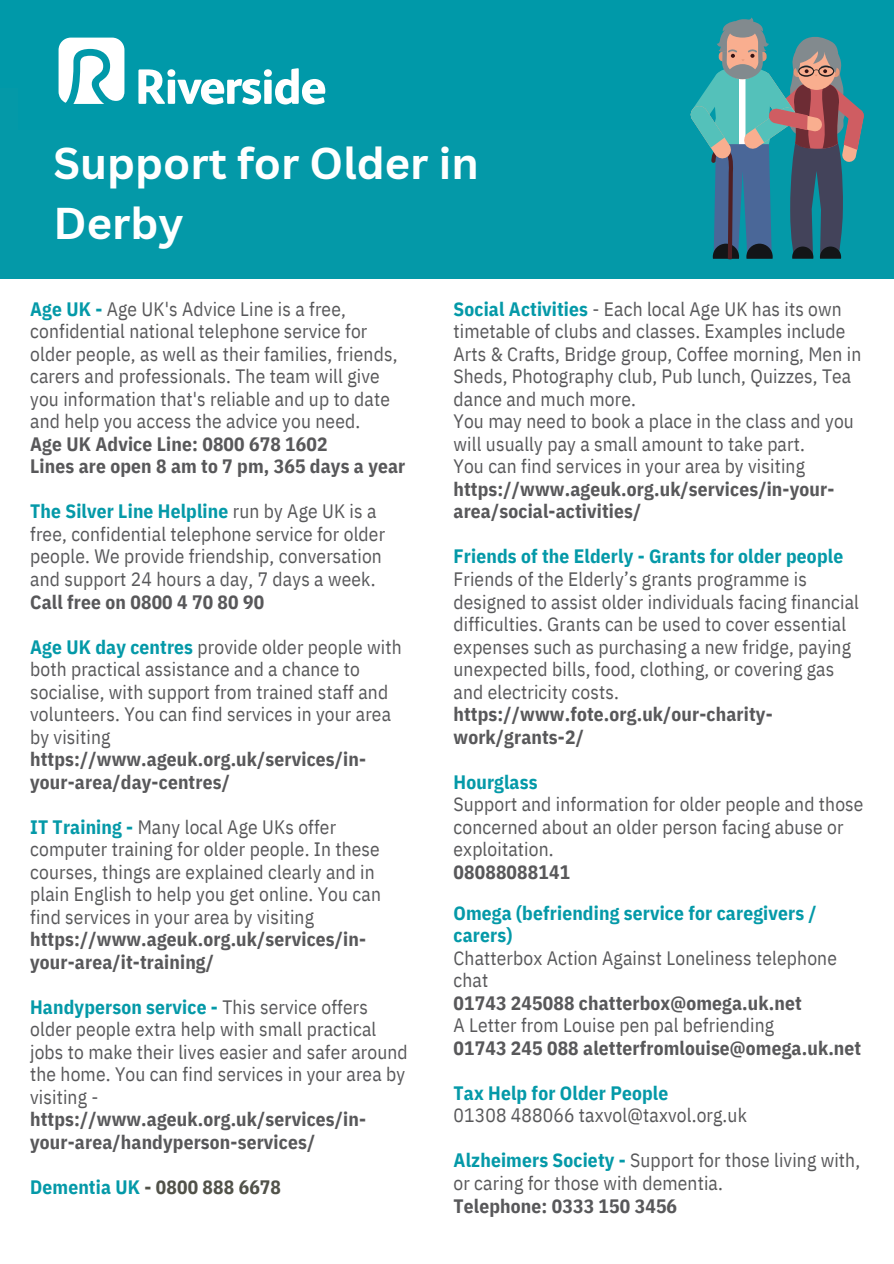
<style>
.page{position:relative;width:894px;height:1264px;background:#fff}
.page>*{position:absolute;margin:0;border:0;box-sizing:border-box;transform-origin:0 0}
.t1{font:700 43.35px/59.7px "Canva Sans";color:#fff}
.t2{font:19.35px/22.5px "IBM Plex Sans Cond";letter-spacing:.01em;color:#58585a}
.t3{font:700 19.35px/22.5px "IBM Plex Sans Cond";letter-spacing:.01em;color:#58585a}
.t4{font:700 19.35px/22.5px "IBM Plex Sans Cond";letter-spacing:.01em;color:#0499a8}
.t5{font:700 19.35px "IBM Plex Sans Cond";letter-spacing:.01em;color:#515249}
.s1{font-weight:700;color:#0499a8}
.s2{color:#0499a8}
</style>
<div class="page">
<div style="left:0;top:88px;width:893px;height:191px;background:#0499a8"></div>
<div style="left:18px;top:0;width:875px;height:157px;background:#0099a9"></div>
<svg style="left:58px;top:37px;width:267px;height:67px"></svg>
<div style="left:0;top:131px;width:893px;height:144px;background:#0499a8"></div>
<svg style="left:690px;top:17px;width:174px;height:243px"></svg>
<p class="t1" style="left:54px;top:132px;width:426px">Support for Older in<br>Derby</p>
<p class="t2" style="left:30px;top:297px;width:369px"><span class="s1">Age UK -</span> Age UK's Advice Line is a free, confidential national telephone service for older people, as well as their families, friends, carers and professionals. The team will give you information that's reliable and up to date and help you access the advice you need.</p>
<p class="t3" style="left:30px;top:432px;width:376px">Age UK Advice Line: 0800 678 1602<br>Lines are open 8 am to 7 pm, 365 days a year</p>
<p class="t2" style="left:30px;top:500px;width:356px"><span class="s1">The Silver Line Helpline</span> run by Age UK is a free, confidential telephone service for older people. We provide friendship, conversation and support 24 hours a day, 7 days a week.</p>
<p class="t3" style="left:30px;top:590px;width:235px">Call free on 0800 4 70 80 90</p>
<p class="t2" style="left:30px;top:635px;width:373px"><span class="s1">Age UK day centres</span> provide older people with both practical assistance and a chance to socialise, with support from trained staff and volunteers. You can find services in your area by visiting</p>
<p class="t3" style="left:30px;top:747px;width:337px">https://www.ageuk.org.uk/services/in&shy;your-area/day-centres/</p>
<p class="t2" style="left:30px;top:815px;width:352px"><span class="s1">IT Training -</span> Many local Age UKs offer computer training for older people. In these courses, things are explained clearly and in plain English to help you get online. You can find services in your area by visiting</p>
<p class="t3" style="left:30px;top:927px;width:337px">https://www.ageuk.org.uk/services/in&shy;your-area/it-training/</p>
<p class="t2" style="left:30px;top:995px;width:379px"><span class="s1">Handyperson service -</span> This service offers older people extra help with small practical jobs to make their lives easier and safer around the home. You can find services in your area by visiting -</p>
<p class="t3" style="left:30px;top:1107px;width:337px">https://www.ageuk.org.uk/services/in&shy;your-area/handyperson-services/</p>
<p class="t5" style="left:30px;top:1173px;width:252px"><span class="s2">Dementia UK</span> - 0800 888 6678</p>
<p class="t2" style="left:453px;top:297px;width:409px"><span class="s1">Social Activities</span> - Each local Age UK has its own timetable of clubs and classes. Examples include Arts &amp; Crafts, Bridge group, Coffee morning, Men in Sheds, Photography club, Pub lunch, Quizzes, Tea dance and much more.<br>You may need to book a place in the class and you will usually pay a small amount to take part.<br>You can find services in your area by visiting</p>
<p class="t3" style="left:453px;top:477px;width:382px">https://www.ageuk.org.uk/services/in-your&shy;area/social-activities/</p>
<p class="t4" style="left:453px;top:545px;width:391px">Friends of the Elderly - Grants for older people</p>
<p class="t2" style="left:453px;top:567px;width:407px">Friends of the Elderly’s grants programme is designed to assist older individuals facing financial difficulties. Grants can be used to cover essential expenses such as purchasing a new fridge, paying unexpected bills, food, clothing, or covering gas and electricity costs.</p>
<p class="t3" style="left:453px;top:702px;width:320px">https://www.fote.org.uk/our-charity&shy;work/grants-2/</p>
<p class="t4" style="left:453px;top:770px;width:85px">Hourglass</p>
<p class="t2" style="left:453px;top:792px;width:411px">Support and information for older people and those concerned about an older person facing abuse or exploitation.</p>
<p class="t3" style="left:453px;top:860px;width:118px">08088088141</p>
<p class="t4" style="left:453px;top:901px;width:364px">Omega (befriending service for caregivers / carers)</p>
<p class="t2" style="left:453px;top:946px;width:385px">Chatterbox Action Against Loneliness telephone chat</p>
<p class="t3" style="left:453px;top:991px;width:349px">01743 245088 chatterbox@omega.uk.net</p>
<p class="t2" style="left:453px;top:1013px;width:322px">A Letter from Louise pen pal befriending</p>
<p class="t3" style="left:453px;top:1036px;width:409px">01743 245 088 aletterfromlouise@omega.uk.net</p>
<p class="t4" style="left:453px;top:1081px;width:216px">Tax Help for Older People</p>
<p class="t2" style="left:453px;top:1103px;width:295px">01308 488066 taxvol@taxvol.org.uk</p>
<p class="t2" style="left:453px;top:1148px;width:408px"><span class="s1">Alzheimers Society -</span> Support for those living with, or caring for those with dementia.</p>
<p class="t3" style="left:453px;top:1193px;width:225px">Telephone: 0333 150 3456</p>
</div>
